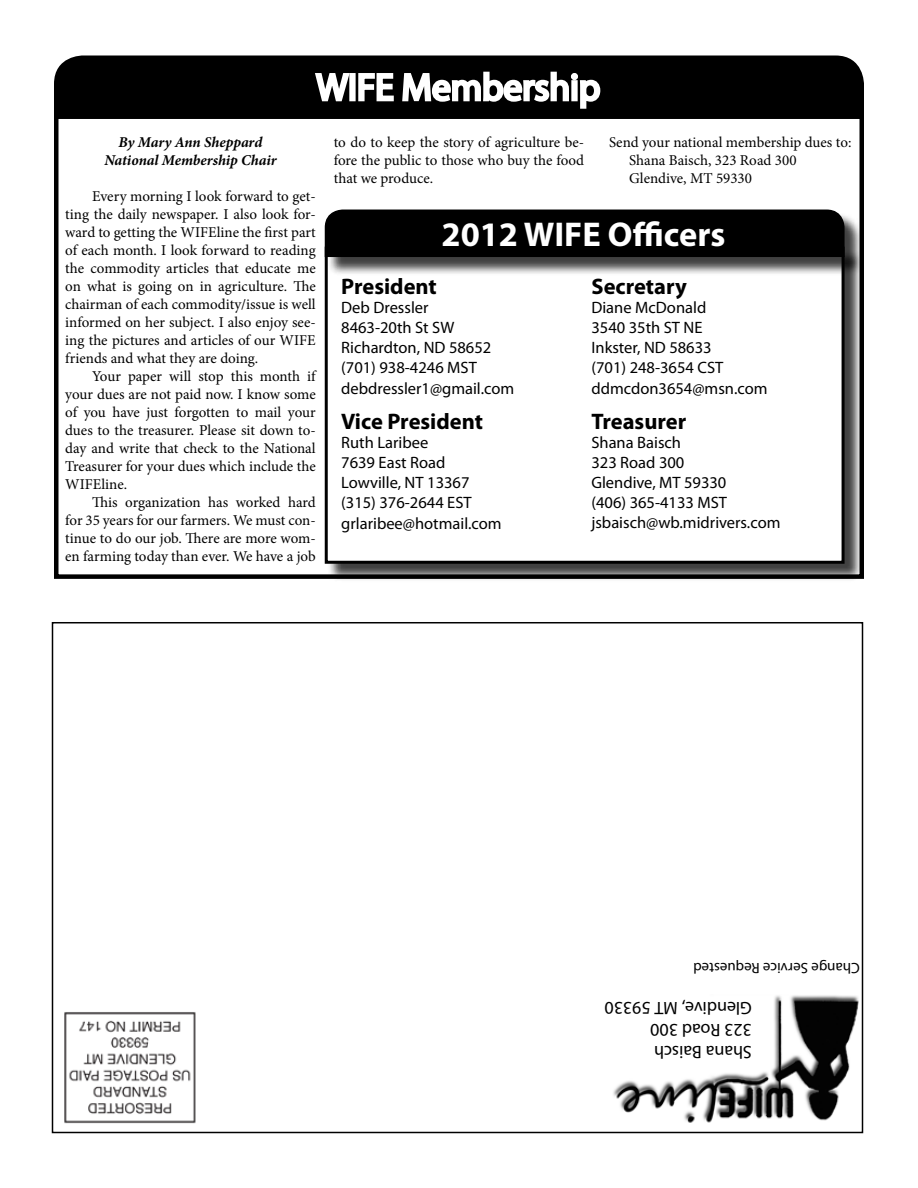
<style>
.page{position:relative;width:918px;height:1188px;background:#fff}
.page>*{position:absolute;margin:0;border:0;box-sizing:border-box;transform-origin:0 0}
.t1{font:37.5px "Myriad Pro";color:#fff}
.t2{font:700 34.5px "Myriad Pro";color:#fff}
.t3{font:700 22.5px "Myriad Pro";color:#000}
.t4{font:18px/21.6px "Myriad Pro";color:#000}
.t5{font:16.5px/19.8px "Myriad Pro";color:#000}
.t6{font:15px/18px "Minion Pro";letter-spacing:-.005em;color:#000;text-align:justify}
.t7{font:italic 700 15px/18px "Minion Pro";letter-spacing:-.005em;color:#000;text-align:center}
.t8{font:15px "Myriad Pro";color:#000}
</style>
<div class="page">
<img style="left:64px;top:1012px;width:132px;height:112px">
<img style="left:613px;top:995px;width:246px;height:128px">
<div style="left:54px;top:56px;width:810px;height:58px;background:#000"></div>
<svg style="left:313px;top:55px;width:82px;height:48px"></svg>
<svg style="left:401px;top:70px;width:169px;height:33px"></svg>
<div style="left:571px;top:80px;width:7px;height:21px;border:3px solid #fff"></div>
<div style="left:571px;top:73px;width:7px;height:7px;border:3px solid #fff;border-radius:50%"></div>
<svg style="left:578px;top:78px;width:24px;height:32px"></svg>
<div style="left:54px;top:114px;width:810px;height:465px;border:4px solid #000"></div>
<div style="left:327px;top:249px;width:536px;height:334px;background:#000;opacity:.75"></div>
<div style="left:326px;top:248px;width:517px;height:314px;background:#fff"></div>
<div style="left:325px;top:247px;width:520px;height:317px;border:3px solid #000"></div>
<div style="left:327px;top:212px;width:536px;height:63px;background:#000;opacity:.75"></div>
<div style="left:324px;top:209px;width:521px;height:49px;background:#000"></div>
<h1 class="t1" style="left:316px;top:64px;width:285px">WIFE Membership</h1>
<p class="t7" style="left:104px;top:133px;width:174px">By Mary Ann Sheppard<br>National Membership Chair</p>
<p class="t6" style="left:65px;top:187px;width:252px;text-indent:27px">Every morning I look forward to get&shy;ting the daily newspaper. I also look for&shy;ward to getting the WIFEline the first part of each month. I look forward to reading the commodity articles that educate me on what is going on in agriculture. The chairman of each commodity/issue is well informed on her subject. I also enjoy see&shy;ing the pictures and articles of our WIFE friends and what they are doing.</p>
<p class="t6" style="left:65px;top:367px;width:252px;text-indent:27px">Your paper will stop this month if your dues are not paid now. I know some of you have just forgotten to mail your dues to the treasurer. Please sit down to&shy;day and write that check to the National Treasurer for your dues which include the WIFEline.</p>
<p class="t6" style="left:65px;top:493px;width:252px;text-indent:27px">This organization has worked hard for 35 years for our farmers. We must con&shy;tinue to do our job. There are more wom&shy;en farming today than ever. We have a job</p>
<p class="t6" style="left:334px;top:133px;width:252px">to do to keep the story of agriculture be&shy;fore the public to those who buy the food that we produce.</p>
<p class="t6" style="left:629px;top:133px;width:224px;text-align:left;text-indent:-20px">Send your national membership dues to:<br>Shana Baisch, 323 Road 300<br>Glendive, MT 59330</p>
<h2 class="t2" style="left:442px;top:212px;width:285px">2012 WIFE Officers</h2>
<h3 class="t3" style="left:341px;top:271px;width:97px">President</h3>
<p class="t5" style="left:341px;top:298px;width:152px">Deb Dressler<br>8463-20th St SW<br>Richardton, ND 58652 (701) 938-4246 MST</p>
<p class="t5" style="left:341px;top:379px;width:174px">debdressler1@gmail.com</p>
<h3 class="t3" style="left:341px;top:406px;width:143px">Vice President</h3>
<p class="t5" style="left:341px;top:433px;width:132px">Ruth Laribee<br>7639 East Road<br>Lowville, NT 13367 (315) 376-2644 EST</p>
<p class="t5" style="left:341px;top:514px;width:162px">grlaribee@hotmail.com</p>
<h3 class="t3" style="left:591px;top:271px;width:97px">Secretary</h3>
<p class="t5" style="left:591px;top:298px;width:133px">Diane McDonald<br>3540 35th ST NE<br>Inkster, ND 58633 (701) 248-3654 CST</p>
<p class="t5" style="left:591px;top:379px;width:178px">ddmcdon3654@msn.com</p>
<h3 class="t3" style="left:591px;top:406px;width:96px">Treasurer</h3>
<p class="t5" style="left:591px;top:433px;width:191px">Shana Baisch<br>323 Road 300<br>Glendive, MT 59330<br>(406) 365-4133 MST jsbaisch@wb.midrivers.com</p>
<p class="t8" style="left:860px;top:977px;width:168px;rotate:-180deg">Change Service Requested</p>
<p class="t4" style="left:752px;top:1063px;width:149px;rotate:-180deg">Shana Baisch<br>323 Road 300<br>Glendive, MT 59330</p>
</div>
